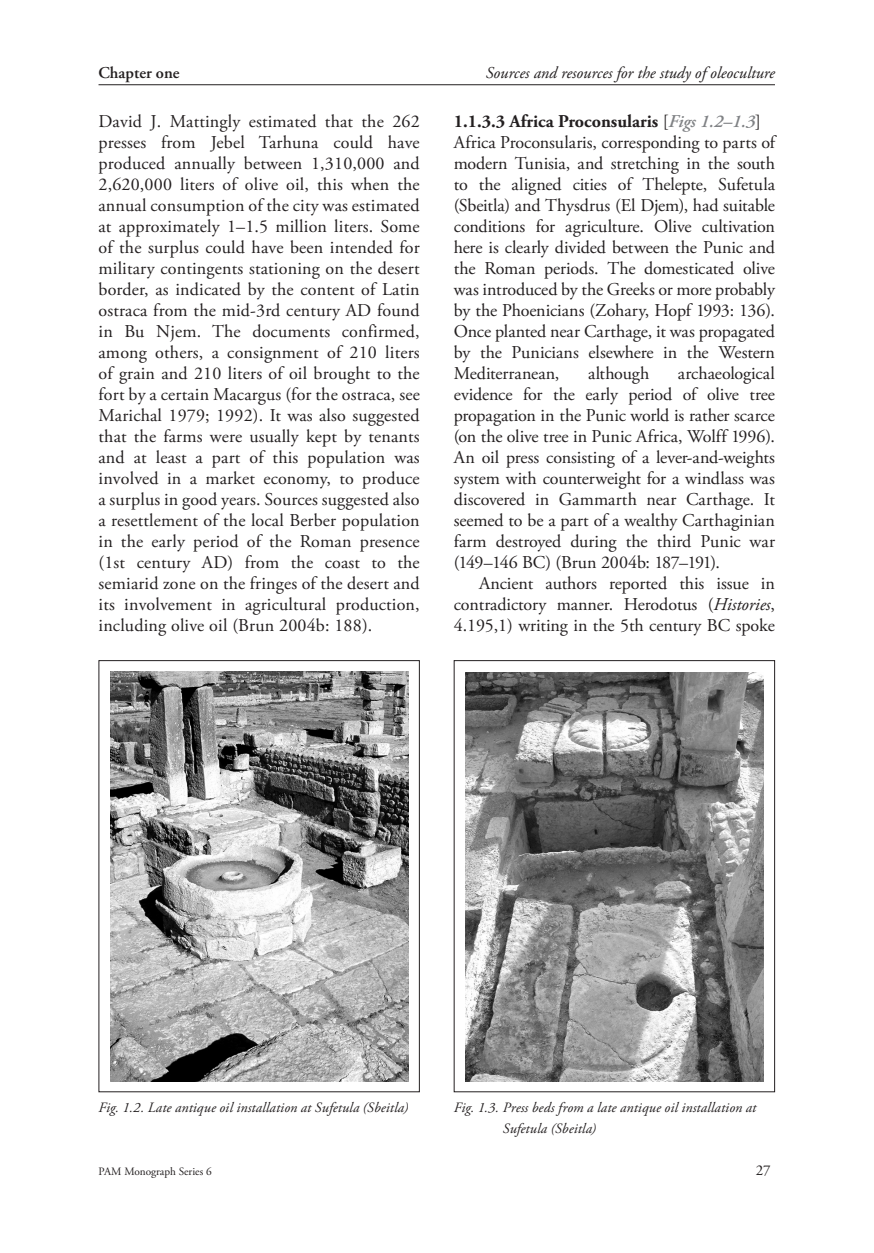
<style>
.page{position:relative;width:874px;height:1253px;background:#fff}
.page>*{position:absolute;margin:0;border:0;box-sizing:border-box;transform-origin:0 0}
.t1{font:18px/21px "Adobe Garamond Pro";letter-spacing:-.005em;color:#231f20;text-align:justify}
.t2{font:italic 16.5px "Adobe Garamond Pro";color:#231f20}
.t3{font:600 16.5px "Adobe Garamond Pro";color:#231f20}
.t4{font:15px "Adobe Garamond Pro";color:#231f20}
.t5{font:italic 14.25px/21px "Adobe Garamond Pro";letter-spacing:.01em;color:#231f20}
.t6{font:11.25px "Adobe Garamond Pro";color:#231f20}
.s1{font-weight:700}
.s2{font-weight:600;font-style:italic;color:#808285}
.s3{font-style:italic}
</style>
<div class="page">
<hr style="left:98px;top:84px;width:677px;height:1px;background:#231f20">
<div style="left:454px;top:660px;width:321px;height:432px;border:1px solid #231f20"></div>
<img style="left:465px;top:673px;width:298px;height:408px">
<img style="left:110px;top:671px;width:298px;height:410px">
<p class="t3" style="left:98px;top:63px;width:83px">Chapter one</p>
<p class="t2" style="left:486px;top:63px;width:291px">Sources and resources for the study of oleoculture</p>
<p class="t1" style="left:98px;top:111px;width:323px">David J. Mattingly estimated that the 262 presses from Jebel Tarhuna could have produced annually between 1,310,000 and 2,620,000 liters of olive oil, this when the annual consumption of the city was estimated at approximately 1–1.5 million liters. Some of the surplus could have been intended for military contingents stationing on the desert border, as indicated by the content of Latin ostraca from the mid-3rd century AD found in Bu Njem. The documents confirmed, among others, a consignment of 210 liters of grain and 210 liters of oil brought to the fort by a certain Macargus (for the ostraca, see Marichal 1979; 1992). It was also suggested that the farms were usually kept by tenants and at least a part of this population was involved in a market economy, to produce a surplus in good years. Sources suggested also a resettlement of the local Berber population in the early period of the Roman presence (1st century AD) from the coast to the semiarid zone on the fringes of the desert and its involvement in agricultural production, including olive oil (Brun 2004b: 188).</p>
<p class="t1" style="left:454px;top:111px;width:323px;text-align:left"><span class="s1">1.1.3.3 Africa Proconsularis</span> [<span class="s2">Figs 1.2–1.3</span>] Africa Proconsularis, corresponding to parts of modern Tunisia, and stretching in the south to the aligned cities of Thelepte, Sufetula (Sbeitla) and Thysdrus (El Djem), had suitable conditions for agriculture. Olive cultivation here is clearly divided between the Punic and the Roman periods. The domesticated olive was introduced by the Greeks or more probably by the Phoenicians (Zohary, Hopf 1993: 136).<br>Once planted near Carthage, it was propagated by the Punicians elsewhere in the Western Mediterranean,</p>
<p class="t1" style="left:454px;top:363px;width:323px;text-indent:224px">archaeological evidence for the early period of olive tree propagation in the Punic world is rather scarce (on the olive tree in Punic Africa, Wolff 1996).<br>An oil press consisting of a lever-and-weights system with counterweight for a windlass was discovered in Gammarth near Carthage. It seemed to be a part of a wealthy Carthaginian farm destroyed during the third Punic war (149–146 BC) (Brun 2004b: 187–191).</p>
<p class="t1" style="left:454px;top:573px;width:323px;text-indent:26px">Ancient authors reported this issue in contradictory manner. Herodotus (<span class="s3">Histories</span>, 4.195,1) writing in the 5th century BC spoke</p>
<p class="t1" style="left:588px;top:363px;width:63px">although</p>
<p class="t5" style="left:98px;top:1098px;width:311px">Fig. 1.2. Late antique oil installation at Sufetula (Sbeitla)</p>
<p class="t5" style="left:502px;top:1098px;width:255px;text-indent:-49px">Fig. 1.3. Press beds from a late antique oil installation at<br>Sufetula (Sbeitla)</p>
<p class="t6" style="left:98px;top:1164px;width:115px">PAM Monograph Series 6</p>
<p class="t4" style="left:755px;top:1161px;width:16px">27</p>
</div>
